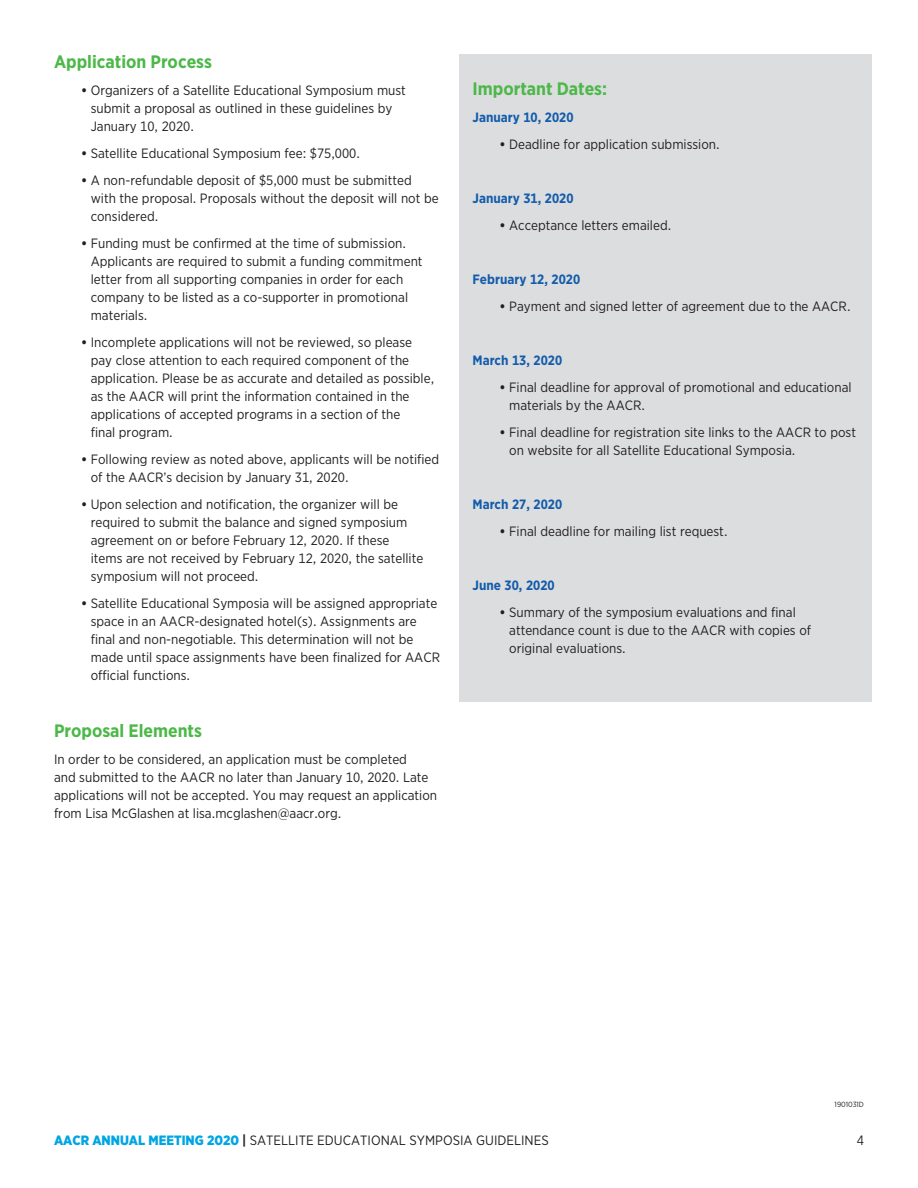
<style>
.page{position:relative;width:918px;height:1188px;background:#fff}
.page>*{position:absolute;margin:0;border:0;box-sizing:border-box;transform-origin:0 0}
.t1{font:700 18px "Gotham Narrow";color:#4cb848}
.t2{font:13.5px/18px "Gotham Narrow";color:#231f20}
.t3{font:700 13.5px "Gotham Narrow";color:#135cab}
.t4{font:7.5px "Gotham Narrow";color:#231f20}
.s1{font-weight:700}
.s2{font-weight:900;color:#00a5e3}
</style>
<div class="page">
<div style="left:459px;top:54px;width:412px;height:648px;background:#dcdddf"></div>
<p class="t1" style="left:54px;top:51px;width:160px">Application Process</p>
<p class="t2" style="left:91px;top:81px;width:317px;text-indent:-10px"><span class="s1">•</span> Organizers of a Satellite Educational Symposium must submit a proposal as outlined in these guidelines by<br>January 10, 2020.</p>
<p class="t2" style="left:81px;top:144px;width:281px"><span class="s1">•</span> Satellite Educational Symposium fee: $75,000.</p>
<p class="t2" style="left:91px;top:171px;width:349px;text-indent:-10px"><span class="s1">•</span> A non-refundable deposit of $5,000 must be submitted with the proposal. Proposals without the deposit will not be considered.</p>
<p class="t2" style="left:91px;top:234px;width:333px;text-indent:-10px"><span class="s1">•</span> Funding must be confirmed at the time of submission.<br>Applicants are required to submit a funding commitment letter from all supporting companies in order for each company to be listed as a co-supporter in promotional materials.</p>
<p class="t2" style="left:91px;top:333px;width:345px;text-indent:-10px"><span class="s1">•</span> Incomplete applications will not be reviewed, so please pay close attention to each required component of the application. Please be as accurate and detailed as possible, as the AACR will print the information contained in the applications of accepted programs in a section of the<br>final program.</p>
<p class="t2" style="left:91px;top:450px;width:350px;text-indent:-10px"><span class="s1">•</span> Following review as noted above, applicants will be notified of the AACR’s decision by January 31, 2020.</p>
<p class="t2" style="left:91px;top:495px;width:334px;text-indent:-10px"><span class="s1">•</span> Upon selection and notification, the organizer will be required to submit the balance and signed symposium agreement on or before February 12, 2020. If these items are not received by February 12, 2020, the satellite symposium will not proceed.</p>
<p class="t2" style="left:91px;top:594px;width:351px;text-indent:-10px"><span class="s1">•</span> Satellite Educational Symposia will be assigned appropriate space in an AACR-designated hotel(s). Assignments are final and non-negotiable. This determination will not be made until space assignments have been finalized for AACR official functions.</p>
<p class="t1" style="left:54px;top:720px;width:150px">Proposal Elements</p>
<p class="t2" style="left:54px;top:750px;width:385px">In order to be considered, an application must be completed<br>and submitted to the AACR no later than January 10, 2020. Late applications will not be accepted. You may request an application from Lisa McGlashen at lisa.mcglashen@aacr.org.</p>
<p class="t1" style="left:472px;top:77px;width:136px">Important Dates:</p>
<p class="t3" style="left:472px;top:108px;width:103px">January 10, 2020</p>
<p class="t2" style="left:500px;top:135px;width:222px"><span class="s1">•</span> Deadline for application submission.</p>
<p class="t3" style="left:472px;top:189px;width:103px">January 31, 2020</p>
<p class="t2" style="left:500px;top:216px;width:173px"><span class="s1">•</span> Acceptance letters emailed.</p>
<p class="t3" style="left:472px;top:270px;width:109px">February 12, 2020</p>
<p class="t2" style="left:500px;top:297px;width:353px"><span class="s1">•</span> Payment and signed letter of agreement due to the AACR.</p>
<p class="t3" style="left:472px;top:351px;width:91px">March 13, 2020</p>
<p class="t2" style="left:509px;top:378px;width:344px;text-indent:-10px"><span class="s1">•</span> Final deadline for approval of promotional and educational materials by the AACR.</p>
<p class="t2" style="left:509px;top:423px;width:348px;text-indent:-10px"><span class="s1">•</span> Final deadline for registration site links to the AACR to post on website for all Satellite Educational Symposia.</p>
<p class="t3" style="left:472px;top:495px;width:91px">March 27, 2020</p>
<p class="t2" style="left:500px;top:522px;width:230px"><span class="s1">•</span> Final deadline for mailing list request.</p>
<p class="t3" style="left:472px;top:576px;width:84px">June 30, 2020</p>
<p class="t2" style="left:509px;top:603px;width:303px;text-indent:-10px"><span class="s1">•</span> Summary of the symposium evaluations and final attendance count is due to the AACR with copies of original evaluations.</p>
<p class="t4" style="left:835px;top:1100px;width:31px">1901031D</p>
<p class="t2" style="left:54px;top:1131px;width:496px"><span class="s2">AACR ANNUAL MEETING 2020</span> <span class="s1">|</span> SATELLITE EDUCATIONAL SYMPOSIA GUIDELINES</p>
<p class="t2" style="left:857px;top:1131px;width:9px">4</p>
</div>
